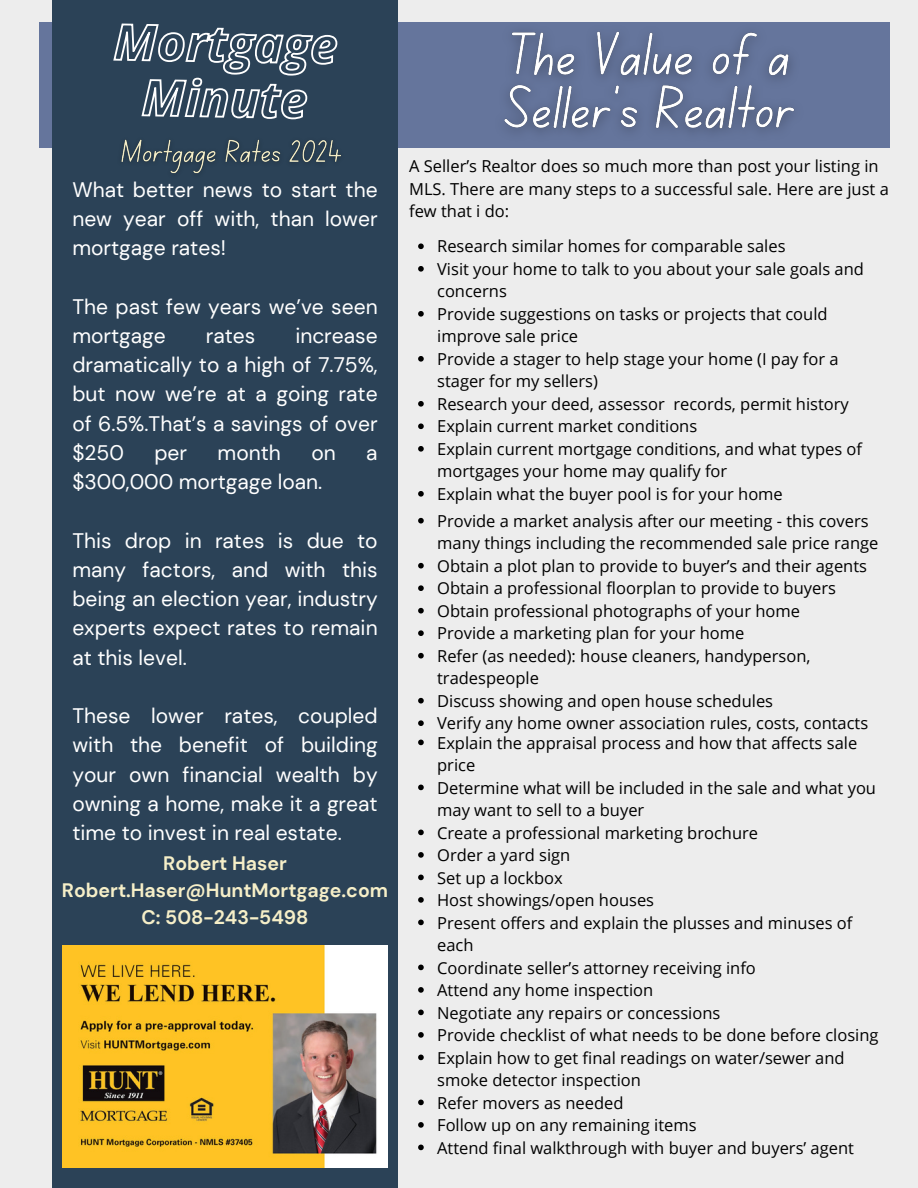
<style>
.page{position:relative;width:918px;height:1188px;background:#ededed}
.page>*{position:absolute;margin:0;border:0;box-sizing:border-box;transform-origin:0 0}
.t1{font:21px/29.2px "DM Sans";color:#fff;text-align:justify}
.t2{font:700 19.5px/27px "DM Sans";color:#f6efc8;text-align:center}
.t3{font:16.5px/22.5px "Open Sans";color:#000}
</style>
<div class="page">
<div style="left:39px;top:23px;width:851px;height:125px;background:#65759c"></div>
<div style="left:52px;top:0;width:346px;height:1188px;background:#2b4257"></div>
<img style="left:62px;top:945px;width:325px;height:222px">
<svg style="left:113px;top:23px;width:225px;height:97px"></svg>
<img style="left:121px;top:139px;width:220px;height:35px">
<svg style="left:418px;top:740px;width:6px;height:5px"></svg>
<svg style="left:418px;top:785px;width:6px;height:5px"></svg>
<svg style="left:418px;top:830px;width:6px;height:5px"></svg>
<svg style="left:418px;top:852px;width:6px;height:6px"></svg>
<svg style="left:418px;top:875px;width:6px;height:5px"></svg>
<svg style="left:418px;top:897px;width:6px;height:6px"></svg>
<svg style="left:418px;top:920px;width:6px;height:5px"></svg>
<svg style="left:418px;top:965px;width:6px;height:5px"></svg>
<svg style="left:418px;top:987px;width:6px;height:6px"></svg>
<svg style="left:418px;top:1010px;width:6px;height:5px"></svg>
<svg style="left:418px;top:1032px;width:6px;height:6px"></svg>
<svg style="left:418px;top:1055px;width:6px;height:5px"></svg>
<svg style="left:418px;top:1100px;width:6px;height:5px"></svg>
<svg style="left:418px;top:1122px;width:6px;height:6px"></svg>
<svg style="left:418px;top:1145px;width:6px;height:5px"></svg>
<img style="left:486px;top:22px;width:328px;height:111px">
<svg style="left:418px;top:518px;width:6px;height:6px"></svg>
<svg style="left:418px;top:563px;width:6px;height:6px"></svg>
<svg style="left:418px;top:585px;width:6px;height:6px"></svg>
<svg style="left:418px;top:608px;width:6px;height:6px"></svg>
<svg style="left:418px;top:630px;width:6px;height:6px"></svg>
<svg style="left:418px;top:653px;width:6px;height:6px"></svg>
<svg style="left:418px;top:698px;width:6px;height:6px"></svg>
<svg style="left:418px;top:720px;width:6px;height:6px"></svg>
<svg style="left:418px;top:243px;width:6px;height:6px"></svg>
<svg style="left:418px;top:266px;width:6px;height:6px"></svg>
<svg style="left:418px;top:311px;width:6px;height:6px"></svg>
<svg style="left:418px;top:356px;width:6px;height:6px"></svg>
<svg style="left:418px;top:401px;width:6px;height:6px"></svg>
<svg style="left:418px;top:423px;width:6px;height:6px"></svg>
<svg style="left:418px;top:446px;width:6px;height:6px"></svg>
<svg style="left:418px;top:491px;width:6px;height:6px"></svg>
<h5 class="t1" style="left:72px;top:175px;width:307px">What better news to start the new year off with, than lower mortgage rates!</h5>
<h5 class="t1" style="left:72px;top:292px;width:307px">The past few years we’ve seen mortgage</h5>
<h5 class="t1" style="left:72px;top:321px;width:307px;text-indent:223px">increase dramatically to a high of 7.75%, but now we’re at a going rate of 6.5%.That’s a savings of over $250</h5>
<h5 class="t1" style="left:206px;top:321px;width:51px">rates</h5>
<h5 class="t1" style="left:154px;top:438px;width:34px">per</h5>
<h5 class="t1" style="left:218px;top:438px;width:65px">month</h5>
<h5 class="t1" style="left:311px;top:438px;width:26px">on</h5>
<h5 class="t1" style="left:366px;top:438px;width:13px">a</h5>
<h5 class="t1" style="left:72px;top:467px;width:252px">$300,000 mortgage loan.</h5>
<p class="t1" style="left:72px;top:526px;width:307px">This drop in rates is due to many factors, and with this being an election year, industry experts expect rates to remain at this level.</p>
<h4 class="t1" style="left:72px;top:701px;width:307px">These lower rates, coupled with the benefit of building your own financial wealth by owning a home, make it a great time to invest in real estate.</h4>
<p class="t2" style="left:62px;top:850px;width:328px">Robert Haser<br>Robert.Haser@HuntMortgage.com<br>C: 508-243-5498</p>
<p class="t3" style="left:409px;top:155px;width:481px">A Seller’s Realtor does so much more than post your listing in<br>MLS. There are many steps to a successful sale. Here are just a few that i do:</p>
<p class="t3" style="left:437px;top:235px;width:350px">Research similar homes for comparable sales</p>
<p class="t3" style="left:437px;top:257px;width:428px">Visit your home to talk to you about your sale goals and concerns</p>
<p class="t3" style="left:437px;top:302px;width:392px">Provide suggestions on tasks or projects that could improve sale price</p>
<p class="t3" style="left:437px;top:347px;width:403px">Provide a stager to help stage your home (I pay for a stager for my sellers)</p>
<p class="t3" style="left:437px;top:392px;width:413px">Research your deed, assessor records, permit history</p>
<p class="t3" style="left:437px;top:415px;width:262px">Explain current market conditions</p>
<p class="t3" style="left:437px;top:437px;width:426px">Explain current mortgage conditions, and what types of mortgages your home may qualify for</p>
<p class="t3" style="left:437px;top:482px;width:347px">Explain what the buyer pool is for your home</p>
<p class="t3" style="left:437px;top:509px;width:443px">Provide a market analysis after our meeting - this covers many things including the recommended sale price range</p>
<p class="t3" style="left:437px;top:554px;width:431px">Obtain a plot plan to provide to buyer’s and their agents</p>
<p class="t3" style="left:437px;top:577px;width:400px">Obtain a professional floorplan to provide to buyers</p>
<p class="t3" style="left:437px;top:599px;width:364px">Obtain professional photographs of your home</p>
<p class="t3" style="left:437px;top:622px;width:309px">Provide a marketing plan for your home</p>
<p class="t3" style="left:437px;top:644px;width:375px">Refer (as needed): house cleaners, handyperson, tradespeople</p>
<p class="t3" style="left:437px;top:689px;width:338px">Discuss showing and open house schedules</p>
<p class="t3" style="left:437px;top:712px;width:433px">Verify any home owner association rules, costs, contacts</p>
<p class="t3" style="left:437px;top:731px;width:422px">Explain the appraisal process and how that affects sale price</p>
<p class="t3" style="left:437px;top:776px;width:440px">Determine what will be included in the sale and what you may want to sell to a buyer</p>
<p class="t3" style="left:437px;top:821px;width:323px">Create a professional marketing brochure</p>
<p class="t3" style="left:437px;top:843px;width:135px">Order a yard sign</p>
<p class="t3" style="left:437px;top:866px;width:127px">Set up a lockbox</p>
<p class="t3" style="left:437px;top:888px;width:219px">Host showings/open houses</p>
<p class="t3" style="left:437px;top:911px;width:417px">Present offers and explain the plusses and minuses of each</p>
<p class="t3" style="left:437px;top:956px;width:320px">Coordinate seller’s attorney receiving info</p>
<p class="t3" style="left:437px;top:978px;width:218px">Attend any home inspection</p>
<p class="t3" style="left:437px;top:1001px;width:285px">Negotiate any repairs or concessions</p>
<p class="t3" style="left:437px;top:1023px;width:443px">Provide checklist of what needs to be done before closing</p>
<p class="t3" style="left:437px;top:1046px;width:409px">Explain how to get final readings on water/sewer and smoke detector inspection</p>
<p class="t3" style="left:437px;top:1091px;width:188px">Refer movers as needed</p>
<p class="t3" style="left:437px;top:1113px;width:261px">Follow up on any remaining items</p>
<p class="t3" style="left:437px;top:1136px;width:418px">Attend final walkthrough with buyer and buyers’ agent</p>
</div>
